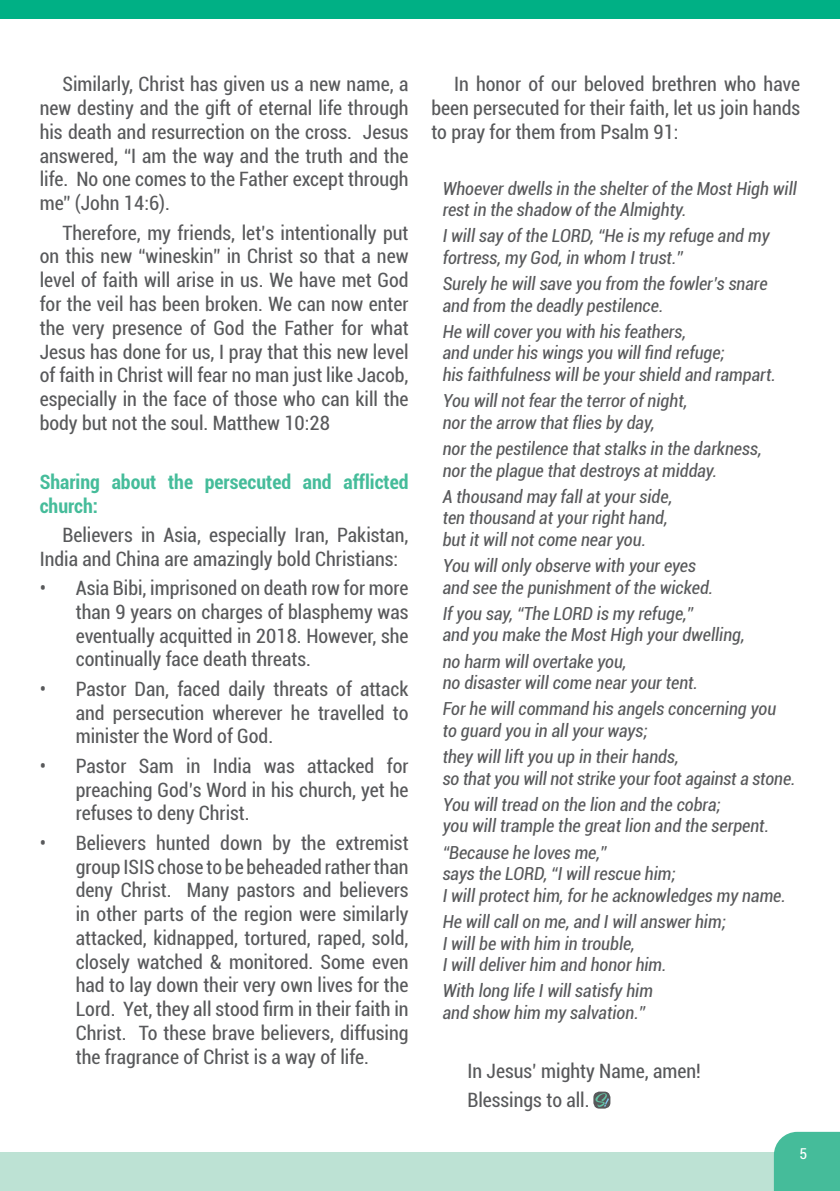
<style>
.page{position:relative;width:840px;height:1191px;background:#fff}
.page>*{position:absolute;margin:0;border:0;box-sizing:border-box;transform-origin:0 0}
.t1{font:condensed 19.8px/23.8px "Roboto";color:#58595b;text-align:justify}
.t2{font:700 condensed 19.8px/23.8px "Roboto";color:#45bc9a}
.t3{font:italic condensed 18px/21.6px "Roboto";color:#58595b}
.t4{font:condensed 15px "Roboto";color:#fff}
</style>
<div class="page">
<div style="left:0;top:0;width:839px;height:19px;background:#00b085"></div>
<div style="left:0;top:1152px;width:839px;height:39px;background:#bde2d4"></div>
<div style="left:773px;top:1131px;width:66px;height:60px;background:#45bc9a"></div>
<svg style="left:593px;top:1091px;width:17px;height:17px"></svg>
<svg style="left:595px;top:1093px;width:13px;height:14px"></svg>
<p class="t1" style="left:40px;top:72px;width:370px;text-indent:23px">Similarly, Christ has given us a new name, a new destiny and the gift of eternal life through his death and resurrection on the cross. Jesus answered, “I am the way and the truth and the life. No one comes to the Father except through me” (John 14:6).</p>
<p class="t1" style="left:40px;top:220px;width:370px;text-indent:23px">Therefore, my friends, let’s intentionally put on this new “wineskin” in Christ so that a new level of faith will arise in us. We have met God for the veil has been broken. We can now enter the very presence of God the Father for what Jesus has done for us, I pray that this new level of faith in Christ will fear no man just like Jacob, especially in the face of those who can kill the body but not the soul. Matthew 10:28</p>
<p class="t2" style="left:40px;top:469px;width:370px">Sharing about the persecuted and afflicted church:</p>
<p class="t1" style="left:40px;top:522px;width:370px;text-indent:23px">Believers in Asia, especially Iran, Pakistan,<br>India and China are amazingly bold Christians:</p>
<p class="t1" style="left:76px;top:575px;width:334px;text-indent:-36px">• Asia Bibi, imprisoned on death row for more than 9 years on charges of blasphemy was eventually acquitted in 2018. However, she continually face death threats.</p>
<p class="t1" style="left:76px;top:676px;width:334px;text-indent:-36px">• Pastor Dan, faced daily threats of attack and persecution wherever he travelled to minister the Word of God.</p>
<p class="t1" style="left:76px;top:753px;width:334px;text-indent:-36px">• Pastor Sam in India was attacked for preaching God’s Word in his church, yet he refuses to deny Christ.</p>
<p class="t1" style="left:76px;top:830px;width:334px;text-indent:-36px">• Believers hunted down by the extremist group ISIS chose to be beheaded rather than deny Christ. Many pastors and believers in other parts of the region were similarly attacked, kidnapped, tortured, raped, sold, closely watched &amp; monitored. Some even had to lay down their very own lives for the Lord. Yet, they all stood firm in their faith in Christ. To these brave believers, diffusing the fragrance of Christ is a way of life.</p>
<p class="t1" style="left:431px;top:72px;width:370px;text-indent:23px">In honor of our beloved brethren who have been persecuted for their faith, let us join hands to pray for them from Psalm 91:</p>
<p class="t3" style="left:442px;top:177px;width:355px">Whoever dwells in the shelter of the Most High will rest in the shadow of the Almighty.</p>
<p class="t3" style="left:442px;top:224px;width:328px">I will say of the LORD, “He is my refuge and my fortress, my God, in whom I trust.”</p>
<p class="t3" style="left:442px;top:272px;width:326px">Surely he will save you from the fowler’s snare and from the deadly pestilence.</p>
<p class="t3" style="left:442px;top:320px;width:334px">He will cover you with his feathers,<br>and under his wings you will find refuge;<br>his faithfulness will be your shield and rampart.</p>
<p class="t3" style="left:442px;top:389px;width:246px">You will not fear the terror of night, nor the arrow that flies by day,</p>
<p class="t3" style="left:442px;top:437px;width:320px">nor the pestilence that stalks in the darkness, nor the plague that destroys at midday.</p>
<p class="t3" style="left:442px;top:485px;width:231px">A thousand may fall at your side, ten thousand at your right hand, but it will not come near you.</p>
<p class="t3" style="left:442px;top:554px;width:272px">You will only observe with your eyes and see the punishment of the wicked.</p>
<p class="t3" style="left:442px;top:602px;width:303px">If you say, “The LORD is my refuge,”<br>and you make the Most High your dwelling,</p>
<p class="t3" style="left:442px;top:649px;width:257px">no harm will overtake you,<br>no disaster will come near your tent.</p>
<p class="t3" style="left:442px;top:697px;width:335px">For he will command his angels concerning you to guard you in all your ways;</p>
<p class="t3" style="left:442px;top:745px;width:354px">they will lift you up in their hands,<br>so that you will not strike your foot against a stone.</p>
<p class="t3" style="left:442px;top:793px;width:328px">You will tread on the lion and the cobra;<br>you will trample the great lion and the serpent.</p>
<p class="t3" style="left:442px;top:840px;width:344px">“Because he loves me,”<br>says the LORD, “I will rescue him;<br>I will protect him, for he acknowledges my name.</p>
<p class="t3" style="left:442px;top:910px;width:284px">He will call on me, and I will answer him;<br>I will be with him in trouble,<br>I will deliver him and honor him.</p>
<p class="t3" style="left:442px;top:979px;width:212px">With long life I will satisfy him and show him my salvation.”</p>
<p class="t1" style="left:467px;top:1055px;width:235px;line-height:29.4px">In Jesus’ mighty Name, amen!<br>Blessings to all.</p>
<p class="t4" style="left:799px;top:1143px;width:9px">5</p>
</div>
